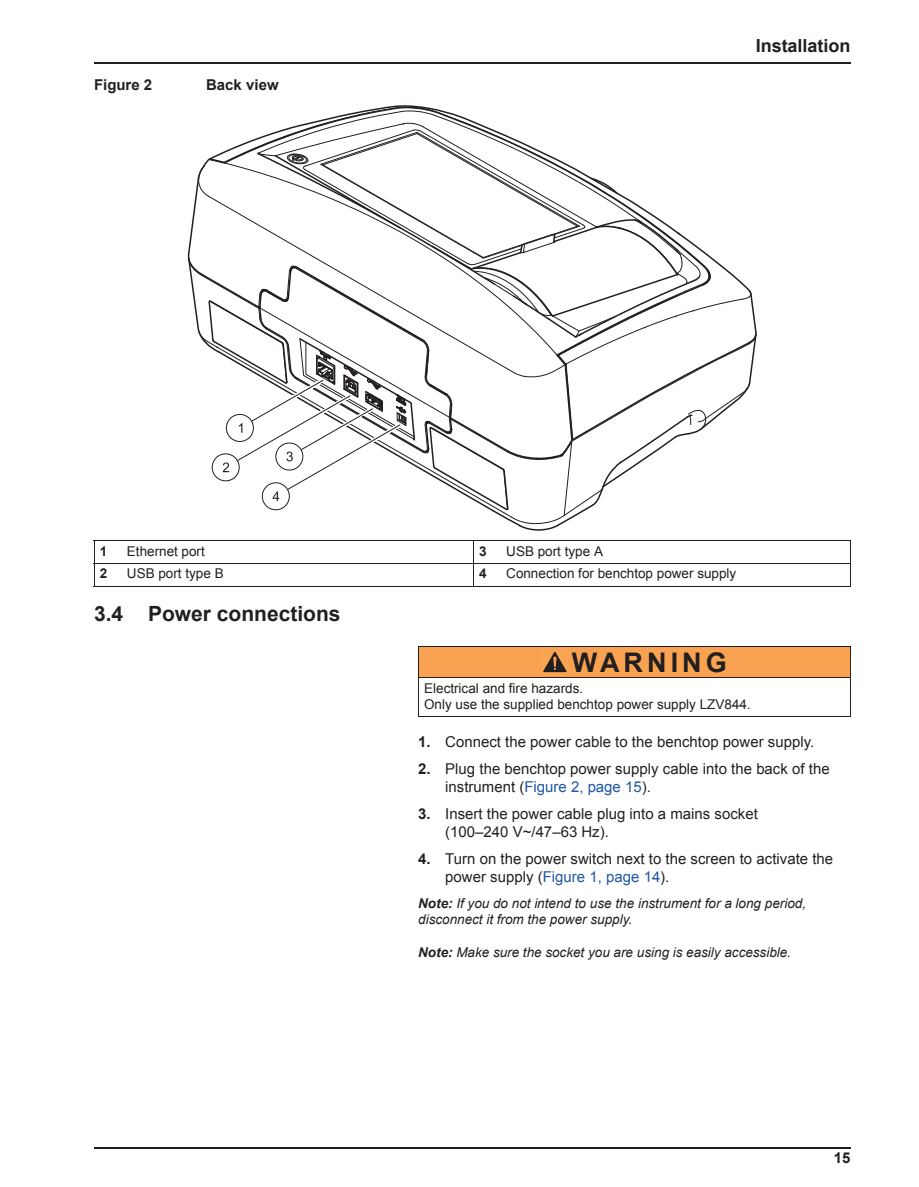
<style>
.page{position:relative;width:919px;height:1187px;background:#fff}
.page>*{position:absolute;margin:0;border:0;box-sizing:border-box;transform-origin:0 0}
.t1{font:700 27px "Arial";letter-spacing:.15em;color:#231f20}
.t2{font:700 21px "Arial";color:#231f20}
.t3{font:700 18px "Arial";color:#231f20}
.t4{font:15px/18px "Arial";color:#231f20}
.t5{font:700 15px "Arial";color:#231f20}
.t6{font:italic 13.5px/16.5px "Arial";color:#231f20}
.t7{font:13.5px/16.5px "Arial";color:#231f20}
.t8{font:700 13.5px "Arial";color:#231f20}
.s1{font-weight:700}
.s2{color:#1e56a6}
</style>
<div class="page">
<hr style="left:94px;top:1146px;width:756px;height:2px;background:#231f20">
<hr style="left:94px;top:62px;width:756px;height:2px;background:#231f20">
<hr style="left:94px;top:541px;width:1px;height:44px;background:#231f20">
<hr style="left:473px;top:540px;width:1px;height:46px;background:#231f20">
<hr style="left:850px;top:541px;width:1px;height:44px;background:#231f20">
<hr style="left:94px;top:540px;width:756px;height:1px;background:#231f20">
<hr style="left:94px;top:563px;width:756px;height:1px;background:#231f20">
<hr style="left:94px;top:585px;width:756px;height:1px;background:#231f20">
<svg style="left:187px;top:105px;width:570px;height:426px"></svg>
<div style="left:418px;top:646px;width:432px;height:32px;background:#f9a352"></div>
<hr style="left:418px;top:646px;width:1px;height:70px;background:#231f20">
<hr style="left:850px;top:646px;width:1px;height:70px;background:#231f20">
<hr style="left:418px;top:645px;width:432px;height:1px;background:#231f20">
<hr style="left:418px;top:677px;width:432px;height:1px;background:#231f20">
<hr style="left:418px;top:716px;width:432px;height:1px;background:#231f20">
<div style="left:542px;top:649px;width:26px;height:26px;background:linear-gradient(to right,#f9a551,#f9a551)"></div>
<svg style="left:543px;top:651px;width:24px;height:21px"></svg>
<p class="t5" style="left:94px;top:77px;width:60px">Figure 2</p>
<p class="t5" style="left:206px;top:77px;width:74px">Back view</p>
<p class="t3" style="left:755px;top:35px;width:96px">Installation</p>
<p class="t8" style="left:100px;top:543px;width:9px">1</p>
<p class="t7" style="left:127px;top:543px;width:79px">Ethernet port</p>
<p class="t8" style="left:479px;top:543px;width:9px">3</p>
<p class="t7" style="left:506px;top:543px;width:98px">USB port type A</p>
<p class="t8" style="left:100px;top:566px;width:9px">2</p>
<p class="t7" style="left:127px;top:565px;width:98px">USB port type B</p>
<p class="t8" style="left:479px;top:566px;width:9px">4</p>
<p class="t7" style="left:506px;top:565px;width:231px">Connection for benchtop power supply</p>
<h2 class="t2" style="left:94px;top:602px;width:248px">3.4 Power connections</h2>
<h1 class="t1" style="left:572px;top:647px;width:156px">WARNING</h1>
<p class="t7" style="left:424px;top:680px;width:328px">Electrical and fire hazards.<br>Only use the supplied benchtop power supply LZV844.</p>
<p class="t4" style="left:418px;top:732px;width:397px"><span class="s1">1.</span> Connect the power cable to the benchtop power supply.</p>
<p class="t4" style="left:445px;top:759px;width:386px;text-indent:-27px"><span class="s1">2.</span> Plug the benchtop power supply cable into the back of the instrument (<span class="s2">Figure 2, page 15</span>).</p>
<p class="t4" style="left:445px;top:804px;width:314px;text-indent:-27px"><span class="s1">3.</span> Insert the power cable plug into a mains socket (100–240 V~/47–63 Hz).</p>
<p class="t4" style="left:445px;top:849px;width:389px;text-indent:-27px"><span class="s1">4.</span> Turn on the power switch next to the screen to activate the power supply (<span class="s2">Figure 1, page 14</span>).</p>
<p class="t6" style="left:418px;top:894px;width:389px"><span class="s1">Note:</span> If you do not intend to use the instrument for a long period, disconnect it from the power supply.</p>
<p class="t6" style="left:418px;top:944px;width:374px"><span class="s1">Note:</span> Make sure the socket you are using is easily accessible.</p>
<p class="t5" style="left:833px;top:1149px;width:18px">15</p>
</div>
